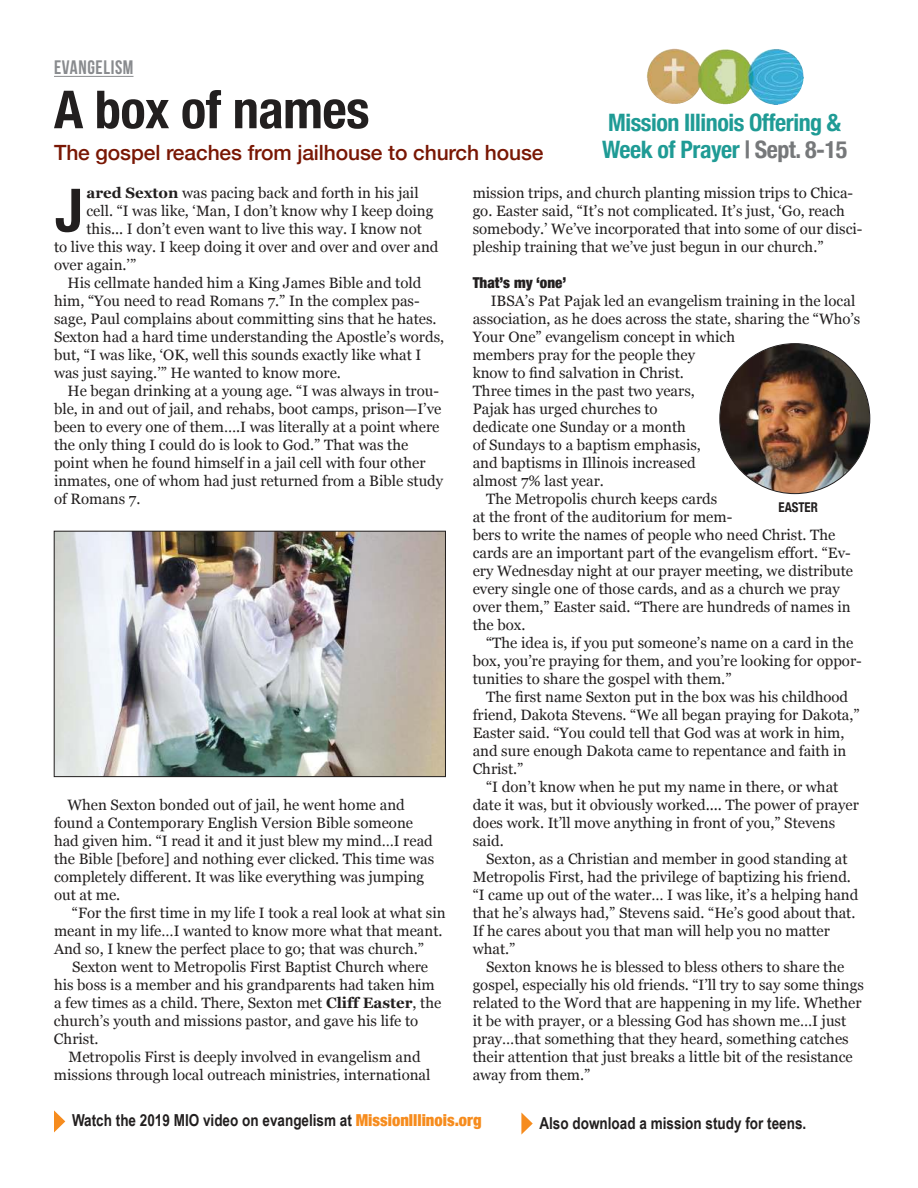
<style>
.page{position:relative;width:918px;height:1188px;background:#fff}
.page>*{position:absolute;margin:0;border:0;box-sizing:border-box;transform-origin:0 0}
.t1{font:700 condensed 60px "Helvetica Neue";color:#221f1f}
.t2{font:700 condensed 52.5px "Helvetica Neue";letter-spacing:-.01em;color:#221f1f}
.t3{font:700 condensed 24px/27px "Helvetica Neue";letter-spacing:-.02em;color:#1f9b95}
.t4{font:500 21px "Helvetica Neue";letter-spacing:-.005em;color:#791704}
.t5{font:700 19.5px "Bebas Neue";letter-spacing:.035em;color:#898b8e}
.t6{font:700 16.5px "Arial Narrow";color:#221f1f}
.t7{font:15px/18px "Georgia";color:#221f1f}
.t8{font:900 condensed 15px "Helvetica Neue";color:#221f1f}
.t9{font:700 condensed 13.5px "Helvetica Neue";color:#221f1f;scale:.95 1}
.s1{color:#76787a}
.s2{font-weight:700}
.s3{font-family:"Helvetica Neue";font-weight:900;font-stretch:condensed;color:#f68c1e}
</style>
<div class="page">
<img style="left:54px;top:531px;width:392px;height:246px">
<hr style="left:54px;top:76px;width:80px;height:1px;background:#898b8e">
<img style="left:720px;top:344px;width:150px;height:149px;border-radius:75px">
<svg style="left:54px;top:1110px;width:11px;height:22px"></svg>
<svg style="left:521px;top:1113px;width:12px;height:22px"></svg>
<img style="left:647px;top:48px;width:55px;height:56px">
<h3 class="t5" style="left:54px;top:56px;width:81px">EVANGELISM</h3>
<h2 class="t2" style="left:54px;top:90px;width:317px">A box of names</h2>
<h3 class="t4" style="left:54px;top:145px;width:491px">The gospel reaches from jailhouse to church house</h3>
<h3 class="t3" style="left:602px;top:111px;width:247px">Mission Illinois Offering &amp;<br>Week of Prayer <span class="s1">| Sept. 8-15</span></h3>
<p class="t7" style="left:86px;top:185px;width:334px"><span class="s2">ared Sexton</span> was pacing back and forth in his jail</p>
<p class="t7" style="left:86px;top:203px;width:349px">cell. “I was like, ‘Man, I don’t know why I keep doing</p>
<p class="t7" style="left:86px;top:221px;width:337px">this... I don’t even want to live this way. I know not</p>
<p class="t7" style="left:54px;top:239px;width:386px">to live this way. I keep doing it over and over and over and</p>
<p class="t7" style="left:54px;top:257px;width:84px">over again.’”</p>
<p class="t7" style="left:68px;top:275px;width:355px">His cellmate handed him a King James Bible and told</p>
<p class="t7" style="left:54px;top:293px;width:367px">him, “You need to read Romans 7.” In the complex pas-</p>
<p class="t7" style="left:54px;top:311px;width:384px">sage, Paul complains about committing sins that he hates.</p>
<p class="t7" style="left:54px;top:329px;width:392px">Sexton had a hard time understanding the Apostle’s words,</p>
<p class="t7" style="left:54px;top:347px;width:369px">but, “I was like, ‘OK, well this sounds exactly like what I</p>
<p class="t7" style="left:54px;top:365px;width:289px">was just saying.’” He wanted to know more.</p>
<p class="t7" style="left:68px;top:383px;width:373px">He began drinking at a young age. “I was always in trou-</p>
<p class="t7" style="left:54px;top:401px;width:389px">ble, in and out of jail, and rehabs, boot camps, prison—I’ve</p>
<p class="t7" style="left:54px;top:419px;width:387px">been to every one of them….I was literally at a point where</p>
<p class="t7" style="left:54px;top:437px;width:356px">the only thing I could do is look to God.” That was the</p>
<p class="t7" style="left:54px;top:455px;width:373px">point when he found himself in a jail cell with four other</p>
<p class="t7" style="left:54px;top:473px;width:391px">inmates, one of whom had just returned from a Bible study</p>
<p class="t7" style="left:54px;top:491px;width:88px">of Romans 7.</p>
<h1 class="t1" style="left:55px;top:188px;width:29px">J</h1>
<p class="t7" style="left:54px;top:797px;width:382px;text-indent:14px">When Sexton bonded out of jail, he went home and found a Contemporary English Version Bible someone had given him. “I read it and it just blew my mind…I read the Bible [before] and nothing ever clicked. This time was completely different. It was like everything was jumping out at me.</p>
<p class="t7" style="left:54px;top:903px;width:393px;text-indent:18px">“For the first time in my life I took a real look at what sin meant in my life…I wanted to know more what that meant.<br>And so, I knew the perfect place to go; that was church.”</p>
<p class="t7" style="left:54px;top:959px;width:389px;text-indent:18px">Sexton went to Metropolis First Baptist Church where his boss is a member and his grandparents had taken him a few times as a child. There, Sexton met <span class="s2">Cliff Easter</span>, the church’s youth and missions pastor, and gave his life to Christ.</p>
<p class="t7" style="left:54px;top:1049px;width:378px;text-align:center">Metropolis First is deeply involved in evangelism and missions through local outreach ministries, international</p>
<p class="t7" style="left:473px;top:185px;width:391px">mission trips, and church planting mission trips to Chica&shy;go. Easter said, “It’s not complicated. It’s just, ‘Go, reach somebody.’ We’ve incorporated that into some of our disci&shy;pleship training that we’ve just begun in our church.”</p>
<p class="t8" style="left:473px;top:277px;width:95px">That’s my ‘one’</p>
<p class="t7" style="left:491px;top:293px;width:366px">IBSA’s Pat Pajak led an evangelism training in the local</p>
<p class="t7" style="left:473px;top:311px;width:389px">association, as he does across the state, sharing the “Who’s</p>
<p class="t7" style="left:473px;top:329px;width:264px">Your One” evangelism concept in which</p>
<p class="t7" style="left:473px;top:347px;width:224px">members pray for the people they</p>
<p class="t7" style="left:473px;top:363px;width:213px">know to find salvation in Christ.</p>
<p class="t7" style="left:473px;top:383px;width:224px">Three times in the past two years,</p>
<p class="t7" style="left:473px;top:401px;width:187px">Pajak has urged churches to</p>
<p class="t7" style="left:473px;top:419px;width:215px">dedicate one Sunday or a month</p>
<p class="t7" style="left:473px;top:437px;width:230px">of Sundays to a baptism emphasis,</p>
<p class="t7" style="left:473px;top:455px;width:225px">and baptisms in Illinois increased</p>
<p class="t7" style="left:473px;top:473px;width:133px">almost 7% last year.</p>
<p class="t7" style="left:486px;top:491px;width:233px">The Metropolis church keeps cards</p>
<p class="t7" style="left:473px;top:509px;width:261px">at the front of the auditorium for mem-</p>
<p class="t7" style="left:473px;top:527px;width:364px">bers to write the names of people who need Christ. The</p>
<p class="t7" style="left:473px;top:543px;width:380px">cards are an important part of the evangelism effort. “Ev-</p>
<p class="t7" style="left:473px;top:563px;width:382px">ery Wednesday night at our prayer meeting, we distribute</p>
<p class="t7" style="left:473px;top:581px;width:369px">every single one of those cards, and as a church we pray</p>
<p class="t7" style="left:473px;top:599px;width:380px">over them,” Easter said. “There are hundreds of names in</p>
<p class="t7" style="left:473px;top:617px;width:54px">the box.</p>
<p class="t7" style="left:486px;top:635px;width:369px">“The idea is, if you put someone’s name on a card in the</p>
<p class="t7" style="left:473px;top:653px;width:391px">box, you’re praying for them, and you’re looking for oppor-</p>
<p class="t7" style="left:473px;top:671px;width:260px">tunities to share the gospel with them.”</p>
<p class="t7" style="left:486px;top:687px;width:364px">The first name Sexton put in the box was his childhood</p>
<p class="t7" style="left:473px;top:707px;width:389px">friend, Dakota Stevens. “We all began praying for Dakota,”</p>
<p class="t7" style="left:473px;top:725px;width:373px">Easter said. “You could tell that God was at work in him,</p>
<p class="t7" style="left:473px;top:743px;width:375px">and sure enough Dakota came to repentance and faith in</p>
<p class="t7" style="left:473px;top:761px;width:52px">Christ.”</p>
<p class="t7" style="left:486px;top:779px;width:354px">“I don’t know when he put my name in there, or what</p>
<p class="t7" style="left:473px;top:797px;width:388px">date it was, but it obviously worked.... The power of prayer</p>
<p class="t7" style="left:473px;top:815px;width:364px">does work. It’ll move anything in front of you,” Stevens</p>
<p class="t7" style="left:473px;top:833px;width:33px">said.</p>
<p class="t7" style="left:486px;top:851px;width:363px">Sexton, as a Christian and member in good standing at</p>
<p class="t7" style="left:473px;top:869px;width:380px">Metropolis First, had the privilege of baptizing his friend.</p>
<p class="t7" style="left:473px;top:887px;width:387px">“I came up out of the water… I was like, it’s a helping hand</p>
<p class="t7" style="left:473px;top:905px;width:384px">that he’s always had,” Stevens said. “He’s good about that.</p>
<p class="t7" style="left:473px;top:923px;width:359px">If he cares about you that man will help you no matter</p>
<p class="t7" style="left:473px;top:941px;width:44px">what.”</p>
<p class="t7" style="left:486px;top:959px;width:360px">Sexton knows he is blessed to bless others to share the</p>
<p class="t7" style="left:473px;top:977px;width:393px">gospel, especially his old friends. “I’ll try to say some things</p>
<p class="t7" style="left:473px;top:995px;width:390px">related to the Word that are happening in my life. Whether</p>
<p class="t7" style="left:473px;top:1013px;width:375px">it be with prayer, or a blessing God has shown me…I just</p>
<p class="t7" style="left:473px;top:1031px;width:378px">pray…that something that they heard, something catches</p>
<p class="t7" style="left:473px;top:1049px;width:382px">their attention that just breaks a little bit of the resistance</p>
<p class="t7" style="left:473px;top:1067px;width:119px">away from them.”</p>
<p class="t9" style="left:779px;top:502px;width:43px">EASTER</p>
<p class="t6" style="left:72px;top:1114px;width:411px">Watch the 2019 MIO video on evangelism at <span class="s3">MissionIllinois.org</span></p>
<p class="t6" style="left:539px;top:1117px;width:268px">Also download a mission study for teens.</p>
</div>
